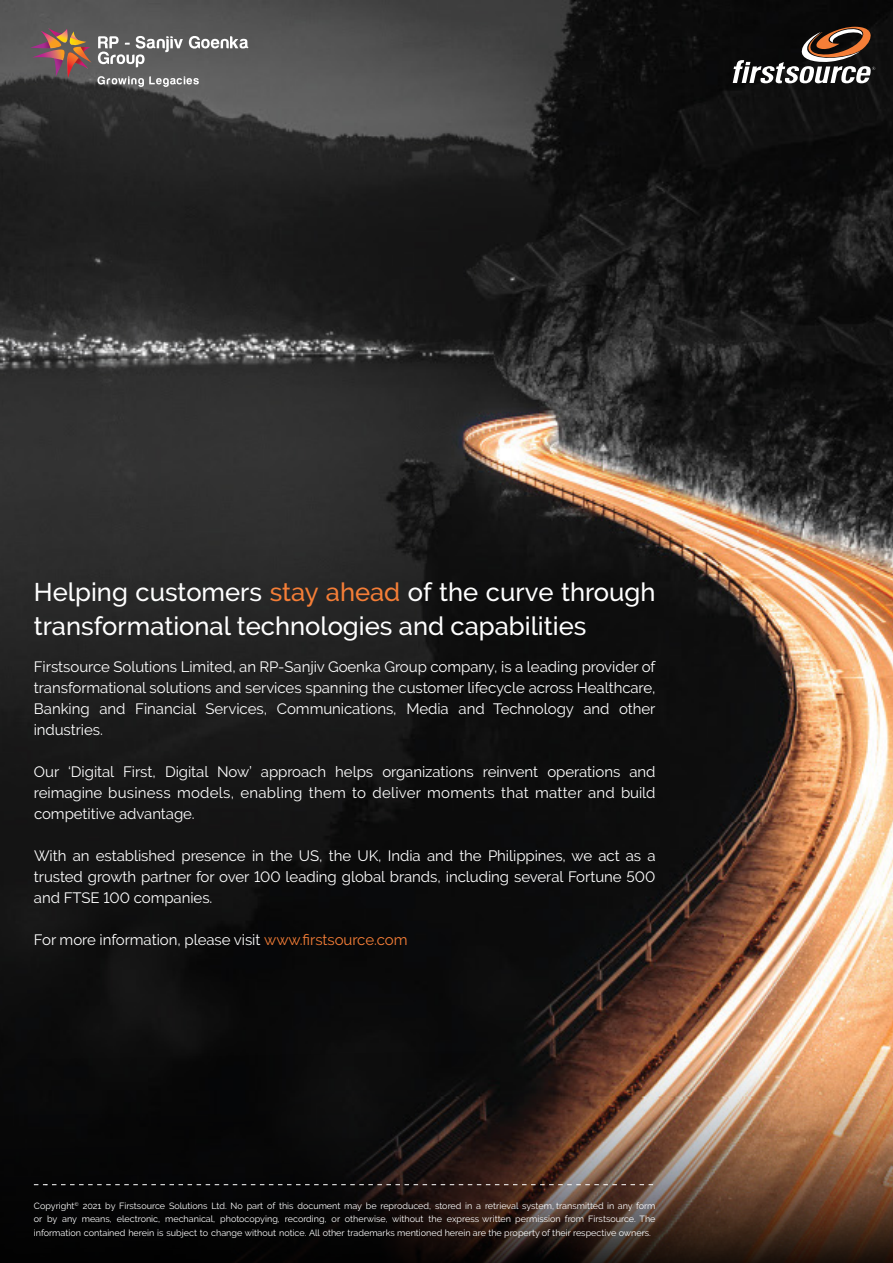
<style>
.page{position:relative;width:893px;height:1263px;background:#fff}
.page>*{position:absolute;margin:0;border:0;box-sizing:border-box;transform-origin:0 0}
.t1{font:500 25.5px/33.6px "Raleway";color:#fff}
.t2{font:15px/21px "Raleway";letter-spacing:-.005em;color:#fff;text-align:justify}
.t3{font:9px/13.8px "Raleway";color:#fff;text-align:justify}
.s1{color:#f57e37}
</style>
<div class="page">
<img style="left:0;top:0;width:893px;height:1036px">
<svg style="left:733px;top:27px;width:142px;height:56px"></svg>
<img style="left:51px;top:60px;width:14px;height:17px">
<img style="left:30px;top:39px;width:31px;height:10px">
<img style="left:79px;top:63px;width:9px;height:6px">
<img style="left:73px;top:47px;width:19px;height:16px">
<img style="left:69px;top:31px;width:11px;height:6px">
<img style="left:41px;top:31px;width:21px;height:17px">
<img style="left:48px;top:28px;width:19px;height:15px">
<img style="left:56px;top:29px;width:12px;height:14px">
<img style="left:69px;top:37px;width:17px;height:8px">
<img style="left:32px;top:49px;width:33px;height:11px">
<img style="left:67px;top:52px;width:12px;height:26px">
<svg style="left:189px;top:36px;width:60px;height:13px"></svg>
<svg style="left:98px;top:36px;width:85px;height:31px"></svg>
<svg style="left:97px;top:76px;width:102px;height:11px"></svg>
<img style="left:0;top:1036px;width:893px;height:227px">
<svg style="left:34px;top:1184px;width:621px;height:1px"></svg>
<h1 class="t1" style="left:34px;top:576px;width:623px">Helping customers <span class="s1">stay ahead</span> of the curve through transformational technologies and capabilities</h1>
<p class="t2" style="left:34px;top:656px;width:623px">Firstsource Solutions Limited, an RP-Sanjiv Goenka Group company, is a leading provider of transformational solutions and services spanning the customer lifecycle across Healthcare, Banking and Financial Services, Communications, Media and Technology and other industries.</p>
<p class="t2" style="left:34px;top:761px;width:623px">Our ‘Digital First, Digital Now’ approach helps organizations reinvent operations and reimagine business models, enabling them to deliver moments that matter and build competitive advantage.</p>
<p class="t2" style="left:34px;top:845px;width:623px">With an established presence in the US, the UK, India and the Philippines, we act as a trusted growth partner for over 100 leading global brands, including several Fortune 500 and FTSE 100 companies.</p>
<p class="t2" style="left:34px;top:929px;width:375px">For more information, please visit <span class="s1">www.firstsource.com</span></p>
<p class="t3" style="left:34px;top:1198px;width:623px">Copyright<sup>©</sup> 2021 by Firstsource Solutions Ltd. No part of this document may be reproduced, stored in a retrieval system, transmitted in any form or by any means, electronic, mechanical, photocopying, recording, or otherwise, without the express written permission from Firstsource. The information contained herein is subject to change without notice. All other trademarks mentioned herein are the property of their respective owners.</p>
</div>
